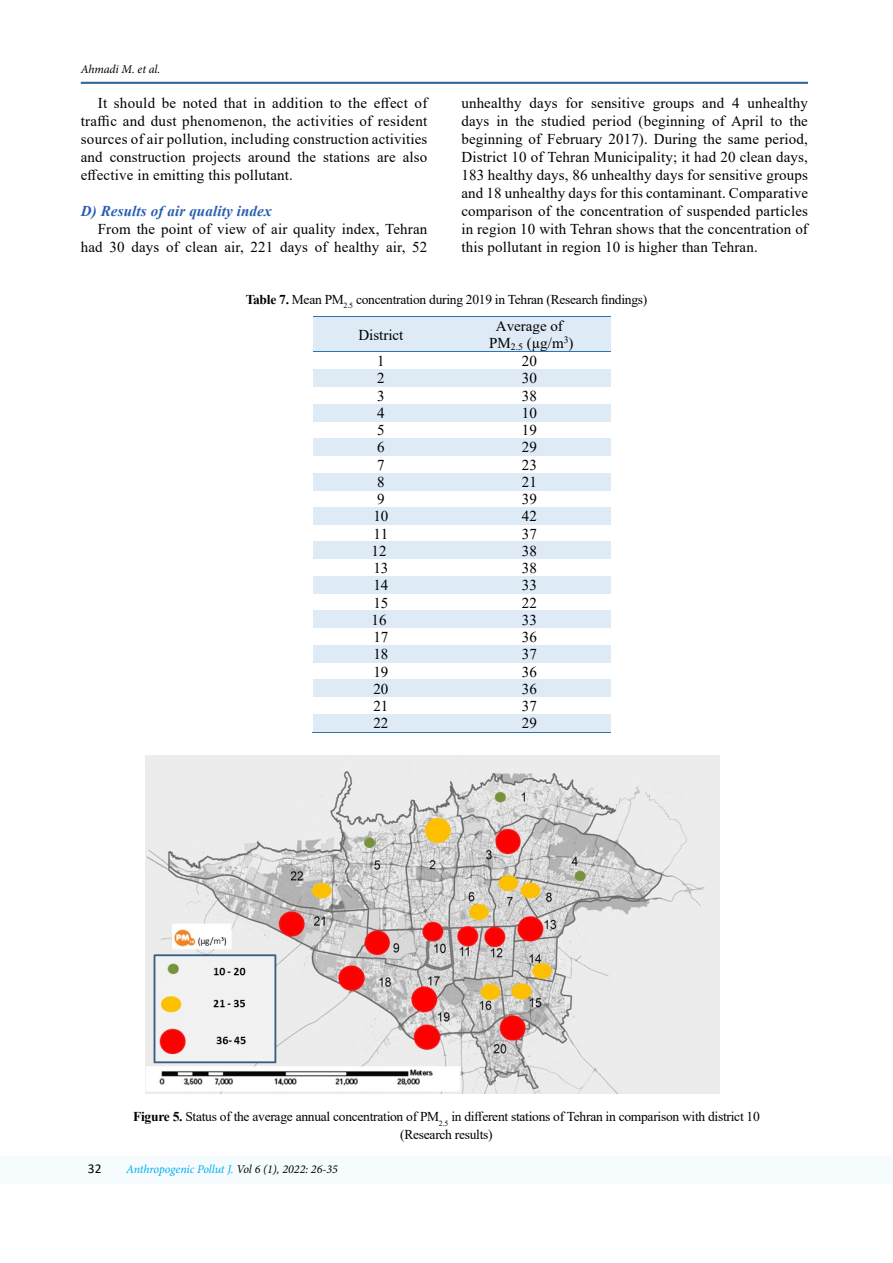
<style>
.page{position:relative;width:893px;height:1263px;background:#fff}
.page>*{position:absolute;margin:0;border:0;box-sizing:border-box;transform-origin:0 0}
.t1{font:15px/18px "Times New Roman";letter-spacing:.01em;color:#000;text-align:justify}
.t2{font:italic 700 15px "Times New Roman";letter-spacing:.01em;color:#275eb1}
.t3{font:13.5px/18px "Times New Roman";letter-spacing:-.02em;color:#000;text-align:center}
.t4{font:13.5px "Calibri";color:#000}
.t5{font:italic 12px "Minion Pro";letter-spacing:-.01em;color:#00aeef}
.t6{font:italic 12px "Minion Pro";letter-spacing:-.01em;color:#000}
.s1{font-weight:700}
.s2{color:#000}
</style>
<div class="page">
<hr style="left:81px;top:82px;width:727px;height:2px;background:#369">
<div style="left:0;top:1157px;width:893px;height:27px;background:#f6fcfe"></div>
<div style="left:313px;top:317px;width:135px;height:34px;background:#deeaf6"></div>
<div style="left:448px;top:317px;width:162px;height:34px;background:#deeaf6"></div>
<hr style="left:313px;top:316px;width:135px;height:1px;background:#2e74b5">
<hr style="left:449px;top:316px;width:161px;height:1px;background:#2e74b5">
<hr style="left:313px;top:351px;width:135px;height:1px;background:#2e74b5">
<hr style="left:449px;top:351px;width:161px;height:1px;background:#2e74b5">
<div style="left:313px;top:369px;width:135px;height:18px;background:#deeaf6"></div>
<div style="left:448px;top:369px;width:162px;height:18px;background:#deeaf6"></div>
<div style="left:313px;top:404px;width:135px;height:17px;background:#deeaf6"></div>
<div style="left:448px;top:404px;width:162px;height:17px;background:#deeaf6"></div>
<div style="left:313px;top:438px;width:135px;height:18px;background:#deeaf6"></div>
<div style="left:448px;top:438px;width:162px;height:18px;background:#deeaf6"></div>
<div style="left:313px;top:473px;width:135px;height:17px;background:#deeaf6"></div>
<div style="left:448px;top:473px;width:162px;height:17px;background:#deeaf6"></div>
<div style="left:313px;top:507px;width:135px;height:18px;background:#deeaf6"></div>
<div style="left:448px;top:507px;width:162px;height:18px;background:#deeaf6"></div>
<div style="left:313px;top:542px;width:135px;height:17px;background:#deeaf6"></div>
<div style="left:448px;top:542px;width:162px;height:17px;background:#deeaf6"></div>
<div style="left:313px;top:576px;width:135px;height:18px;background:#deeaf6"></div>
<div style="left:448px;top:576px;width:162px;height:18px;background:#deeaf6"></div>
<div style="left:313px;top:611px;width:135px;height:17px;background:#deeaf6"></div>
<div style="left:448px;top:611px;width:162px;height:17px;background:#deeaf6"></div>
<div style="left:313px;top:645px;width:135px;height:18px;background:#deeaf6"></div>
<div style="left:448px;top:645px;width:162px;height:18px;background:#deeaf6"></div>
<div style="left:313px;top:680px;width:135px;height:17px;background:#deeaf6"></div>
<div style="left:448px;top:680px;width:162px;height:17px;background:#deeaf6"></div>
<div style="left:313px;top:714px;width:135px;height:18px;background:#deeaf6"></div>
<div style="left:448px;top:714px;width:162px;height:18px;background:#deeaf6"></div>
<hr style="left:312px;top:732px;width:136px;height:1px;background:#2e74b5">
<hr style="left:448px;top:732px;width:162px;height:1px;background:#2e74b5">
<img style="left:145px;top:755px;width:575px;height:338px">
<p class="t6" style="left:81px;top:61px;width:81px">Ahmadi M. et al.</p>
<p class="t1" style="left:81px;top:94px;width:348px;text-indent:17px">It should be noted that in addition to the effect of traffic and dust phenomenon, the activities of resident sources of air pollution, including construction activities and construction projects around the stations are also effective in emitting this pollutant.</p>
<p class="t2" style="left:81px;top:201px;width:192px">D) Results of air quality index</p>
<p class="t1" style="left:81px;top:220px;width:348px;text-align:right">From the point of view of air quality index, Tehran had 30 days of clean air, 221 days of healthy air, 52</p>
<p class="t1" style="left:461px;top:94px;width:348px">unhealthy days for sensitive groups and 4 unhealthy days in the studied period (beginning of April to the beginning of February 2017). During the same period, District 10 of Tehran Municipality; it had 20 clean days, 183 healthy days, 86 unhealthy days for sensitive groups and 18 unhealthy days for this contaminant. Comparative comparison of the concentration of suspended particles in region 10 with Tehran shows that the concentration of this pollutant in region 10 is higher than Tehran.</p>
<p class="t3" style="left:246px;top:290px;width:403px"><span class="s1">Table 7.</span> Mean PM<sub>2.5</sub> concentration during 2019 in Tehran (Research findings)</p>
<p class="t1" style="left:358px;top:325px;width:46px">District</p>
<p class="t1" style="left:489px;top:317px;width:86px;line-height:17.2px;text-align:center">Average of<br>PM<sub>2.5</sub> (µg/m<sup>3</sup>)</p>
<p class="t1" style="left:377px;top:352px;width:9px">1</p>
<p class="t1" style="left:522px;top:352px;width:17px">20</p>
<p class="t1" style="left:377px;top:369px;width:9px">2</p>
<p class="t1" style="left:522px;top:369px;width:17px">30</p>
<p class="t1" style="left:377px;top:386px;width:9px">3</p>
<p class="t1" style="left:522px;top:386px;width:17px">38</p>
<p class="t1" style="left:377px;top:403px;width:9px">4</p>
<p class="t1" style="left:522px;top:403px;width:17px">10</p>
<p class="t1" style="left:377px;top:421px;width:9px">5</p>
<p class="t1" style="left:522px;top:421px;width:17px">19</p>
<p class="t1" style="left:377px;top:438px;width:9px">6</p>
<p class="t1" style="left:522px;top:438px;width:17px">29</p>
<p class="t1" style="left:377px;top:455px;width:9px">7</p>
<p class="t1" style="left:522px;top:455px;width:17px">23</p>
<p class="t1" style="left:377px;top:472px;width:9px">8</p>
<p class="t1" style="left:522px;top:472px;width:17px">21</p>
<p class="t1" style="left:377px;top:490px;width:9px">9</p>
<p class="t1" style="left:522px;top:490px;width:17px">39</p>
<p class="t1" style="left:373px;top:507px;width:17px">10</p>
<p class="t1" style="left:522px;top:507px;width:17px">42</p>
<p class="t1" style="left:373px;top:524px;width:17px">11</p>
<p class="t1" style="left:522px;top:524px;width:17px">37</p>
<p class="t1" style="left:372px;top:541px;width:17px">12</p>
<p class="t1" style="left:522px;top:541px;width:17px">38</p>
<p class="t1" style="left:373px;top:559px;width:17px">13</p>
<p class="t1" style="left:522px;top:559px;width:17px">38</p>
<p class="t1" style="left:373px;top:576px;width:17px">14</p>
<p class="t1" style="left:522px;top:576px;width:17px">33</p>
<p class="t1" style="left:373px;top:593px;width:17px">15</p>
<p class="t1" style="left:522px;top:593px;width:17px">22</p>
<p class="t1" style="left:372px;top:610px;width:17px">16</p>
<p class="t1" style="left:522px;top:610px;width:17px">33</p>
<p class="t1" style="left:373px;top:628px;width:17px">17</p>
<p class="t1" style="left:522px;top:628px;width:17px">36</p>
<p class="t1" style="left:373px;top:645px;width:17px">18</p>
<p class="t1" style="left:522px;top:645px;width:17px">37</p>
<p class="t1" style="left:373px;top:662px;width:17px">19</p>
<p class="t1" style="left:522px;top:662px;width:17px">36</p>
<p class="t1" style="left:373px;top:679px;width:17px">20</p>
<p class="t1" style="left:522px;top:679px;width:17px">36</p>
<p class="t1" style="left:373px;top:697px;width:17px">21</p>
<p class="t1" style="left:522px;top:697px;width:17px">37</p>
<p class="t1" style="left:373px;top:714px;width:17px">22</p>
<p class="t1" style="left:522px;top:714px;width:17px">29</p>
<p class="t3" style="left:133px;top:1107px;width:628px"><span class="s1">Figure 5.</span> Status of the average annual concentration of PM<sub>2.5</sub> in different stations of Tehran in comparison with district 10 (Research results)</p>
<p class="t4" style="left:88px;top:1159px;width:15px">32</p>
<p class="t5" style="left:126px;top:1161px;width:213px">Anthropogenic Pollut J. <span class="s2">Vol 6 (1), 2022: 26-35</span></p>
</div>
